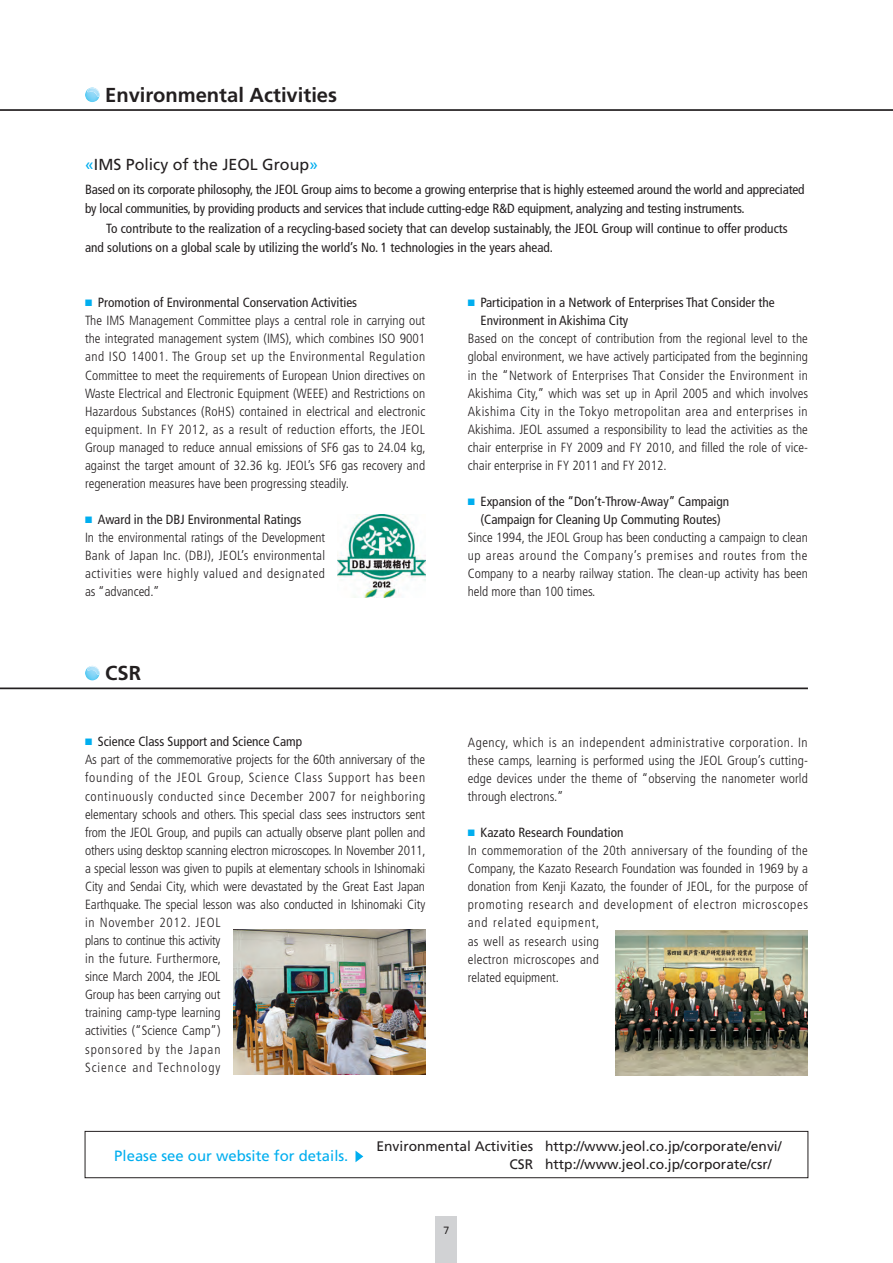
<style>
.page{position:relative;width:893px;height:1263px;background:#fff}
.page>*{position:absolute;margin:0;border:0;box-sizing:border-box;transform-origin:0 0}
.t1{font:700 20.25px "Frutiger LT Std";color:#231f20}
.t2{font:15.9px "Frutiger LT Std";color:#231f20}
.t3{font:14.85px "Frutiger LT Std";color:#00aeef}
.t4{font:13.8px/18.1px "Frutiger LT Std";color:#231f20}
.t5{font:300 condensed 13.35px/18px "Frutiger LT Std";color:#231f20}
.t6{font:condensed 13.35px/18px "Frutiger LT Std";color:#231f20}
.t7{font:10.65px "Univers";color:#231f20}
.s1{color:#00aeef}
.s2{font-weight:400}
</style>
<div class="page">
<img style="left:338px;top:514px;width:87px;height:83px">
<img style="left:233px;top:929px;width:192px;height:145px">
<img style="left:616px;top:930px;width:192px;height:145px">
<hr style="left:0;top:109px;width:893px;height:2px;background:#231f20">
<hr style="left:0;top:687px;width:808px;height:2px;background:#231f20">
<div style="left:85px;top:1131px;width:723px;height:47px;border:1px solid #231f20"></div>
<svg style="left:355px;top:1150px;width:8px;height:12px"></svg>
<img style="left:85px;top:90px;width:15px;height:12px">
<svg style="left:87px;top:88px;width:13px;height:8px"></svg>
<img style="left:85px;top:666px;width:15px;height:14px">
<svg style="left:87px;top:667px;width:13px;height:8px"></svg>
<div style="left:436px;top:1216px;width:21px;height:47px;background:#d1d2d4"></div>
<h1 class="t1" style="left:105px;top:83px;width:233px">Environmental Activities</h1>
<p class="t2" style="left:85px;top:155px;width:235px"><span class="s1">«</span>IMS Policy of the JEOL Group<span class="s1">»</span></p>
<p class="t6" style="left:85px;top:180px;width:721px;line-height:19.2px">Based on its corporate philosophy, the JEOL Group aims to become a growing enterprise that is highly esteemed around the world and appreciated by local communities, by providing products and services that include cutting-edge R&amp;D equipment, analyzing and testing instruments.</p>
<p class="t6" style="left:85px;top:218px;width:704px;line-height:19.2px;text-indent:21px">To contribute to the realization of a recycling-based society that can develop sustainably, the JEOL Group will continue to offer products and solutions on a global scale by utilizing the world’s No. 1 technologies in the years ahead.</p>
<p class="t5" style="left:85px;top:294px;width:342px"><span class="s1">■</span> <span class="s2">Promotion of Environmental Conservation Activities<br></span>The IMS Management Committee plays a central role in carrying out the integrated management system (IMS), which combines ISO 9001 and ISO 14001. The Group set up the Environmental Regulation Committee to meet the requirements of European Union directives on Waste Electrical and Electronic Equipment (WEEE) and Restrictions on Hazardous Substances (RoHS) contained in electrical and electronic equipment. In FY 2012, as a result of reduction efforts, the JEOL Group managed to reduce annual emissions of SF6 gas to 24.04 kg, against the target amount of 32.36 kg. JEOL’s SF6 gas recovery and regeneration measures have been progressing steadily.</p>
<p class="t5" style="left:85px;top:511px;width:242px"><span class="s1">■</span> <span class="s2">Award in the DBJ Environmental Ratings<br></span>In the environmental ratings of the Development Bank of Japan Inc. (DBJ), JEOL’s environmental activities were highly valued and designated as “advanced.”</p>
<h1 class="t1" style="left:105px;top:661px;width:37px">CSR</h1>
<p class="t5" style="left:85px;top:733px;width:342px"><span class="s1">■</span> <span class="s2">Science Class Support and Science Camp<br></span>As part of the commemorative projects for the 60th anniversary of the founding of the JEOL Group, Science Class Support has been continuously conducted since December 2007 for neighboring elementary schools and others. This special class sees instructors sent from the JEOL Group, and pupils can actually observe plant pollen and others using desktop scanning electron microscopes. In November 2011, a special lesson was given to pupils at elementary schools in Ishinomaki City and Sendai City, which were devastated by the Great East Japan Earthquake. The special lesson was also conducted in Ishinomaki City in November 2012. JEOL<br>plans to continue this activity<br>in the future. Furthermore,<br>since March 2004, the JEOL<br>Group has been carrying out<br>training camp-type learning<br>activities (“Science Camp”)<br>sponsored by the Japan<br>Science and Technology</p>
<p class="t6" style="left:480px;top:294px;width:296px;text-indent:-13px"><span class="s1">■</span> Participation in a Network of Enterprises That Consider the<br>Environment in Akishima City</p>
<p class="t5" style="left:468px;top:330px;width:342px;text-align:justify">Based on the concept of contribution from the regional level to the global environment, we have actively participated from the beginning in the “Network of Enterprises That Consider the Environment in Akishima City,” which was set up in April 2005 and which involves Akishima City in the Tokyo metropolitan area and enterprises in Akishima. JEOL assumed a responsibility to lead the activities as the chair enterprise in FY 2009 and FY 2010, and filled the role of vice&shy;chair enterprise in FY 2011 and FY 2012.</p>
<p class="t6" style="left:468px;top:492px;width:263px;text-align:center"><span class="s1">■</span> Expansion of the “Don’t-Throw-Away” Campaign (Campaign for Cleaning Up Commuting Routes)</p>
<p class="t5" style="left:468px;top:529px;width:342px;text-align:justify">Since 1994, the JEOL Group has been conducting a campaign to clean up areas around the Company’s premises and routes from the Company to a nearby railway station. The clean-up activity has been held more than 100 times.</p>
<p class="t5" style="left:468px;top:733px;width:342px;text-align:justify">Agency, which is an independent administrative corporation. In these camps, learning is performed using the JEOL Group’s cutting&shy;edge devices under the theme of “observing the nanometer world through electrons.”</p>
<p class="t5" style="left:468px;top:824px;width:342px"><span class="s1">■</span> <span class="s2">Kazato Research Foundation<br></span>In commemoration of the 20th anniversary of the founding of the Company, the Kazato Research Foundation was founded in 1969 by a donation from Kenji Kazato, the founder of JEOL, for the purpose of promoting research and development of electron microscopes and related equipment,<br>as well as research using<br>electron microscopes and<br>related equipment.</p>
<p class="t3" style="left:114px;top:1147px;width:236px">Please see our website for details.</p>
<p class="t4" style="left:509px;top:1137px;width:274px;text-indent:-133px">Environmental Activities http://www.jeol.co.jp/corporate/envi/<br>CSR http://www.jeol.co.jp/corporate/csr/</p>
<p class="t7" style="left:444px;top:1223px;width:7px">7</p>
</div>
